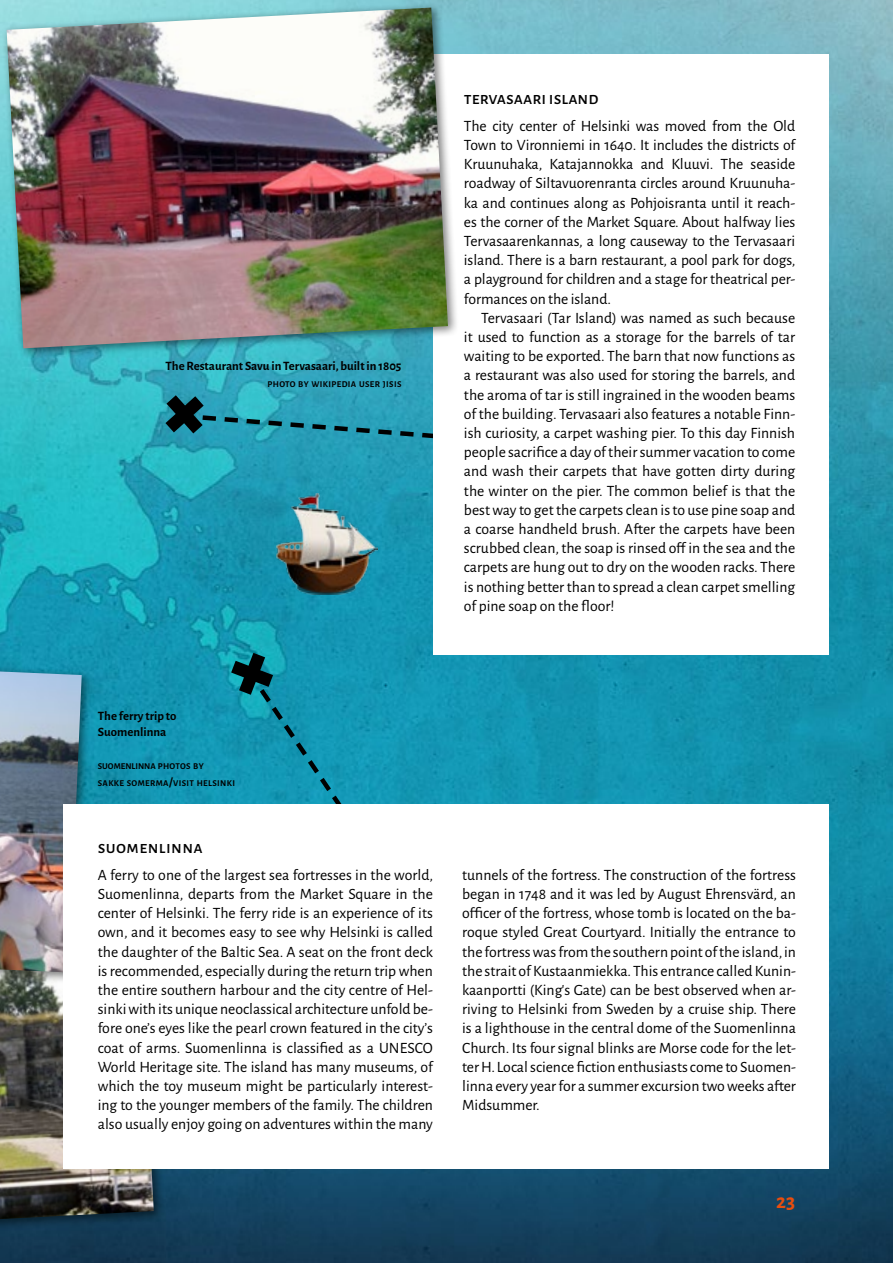
<style>
.page{position:relative;width:893px;height:1263px;background:#fff}
.page>*{position:absolute;margin:0;border:0;box-sizing:border-box;transform-origin:0 0}
.t1{font:700 21px "Alegreya Sans SC";color:#e94e0f}
.t2{font:500 18px "Alegreya Sans SC";letter-spacing:-.005em;color:#000}
.t3{font:500 18px "Alegreya Sans SC";letter-spacing:.02em;color:#000}
.t4{font:15.75px/19.2px "Alegreya Sans";color:#000;text-align:justify}
.t5{font:700 12.75px/16.5px "Alegreya Sans";color:#000}
.t6{font:700 8.85px/16.5px "Alegreya Sans";letter-spacing:.045em;color:#000}
.s1{font-size:12.75px}
</style>
<div class="page">
<img style="left:0;top:0;width:893px;height:1263px">
<svg style="left:231px;top:653px;width:128px;height:151px;background:#128ea9"></svg>
<svg style="left:165px;top:395px;width:268px;height:56px;background:#2592a7"></svg>
<div style="left:433px;top:54px;width:396px;height:601px;background:#fff"></div>
<img style="left:276px;top:494px;width:101px;height:101px">
<div style="left:2px;top:3px;width:457px;height:357px;background:#000;opacity:.5"></div>
<img style="left:7px;top:8px;width:441px;height:340px">
<div style="left:0;top:909px;width:165px;height:336px;background:#000;opacity:.5"></div>
<img style="left:0;top:983px;width:154px;height:236px">
<div style="left:0;top:652px;width:92px;height:331px;background:#000;opacity:.5"></div>
<img style="left:0;top:671px;width:82px;height:301px">
<div style="left:64px;top:804px;width:765px;height:365px;background:#fff"></div>
<p class="t5" style="left:165px;top:357px;width:238px">The Restaurant Savu in Tervasaari, built in 1805</p>
<p class="t6" style="left:268px;top:375px;width:135px">PHOTO BY WIKIPEDIA USER JISIS</p>
<p class="t5" style="left:98px;top:706px;width:80px">The ferry trip to<br>Suomenlinna</p>
<p class="t6" style="left:98px;top:757px;width:139px">SUOMENLINNA PHOTOS BY<br>SAKKE SOMERMA<span class="s1">/</span>VISIT HELSINKI</p>
<p class="t2" style="left:464px;top:86px;width:136px">tervasaari island</p>
<p class="t4" style="left:464px;top:115px;width:333px">The city center of Helsinki was moved from the Old Town to Vironniemi in 1640. It includes the districts of Kruunuhaka, Katajannokka and Kluuvi. The seaside roadway of Siltavuorenranta circles around Kruunuha&shy;ka and continues along as Pohjoisranta until it reach&shy;es the corner of the Market Square. About halfway lies Tervasaarenkannas, a long causeway to the Tervasaari island. There is a barn restaurant, a pool park for dogs, a playground for children and a stage for theatrical per&shy;formances on the island.</p>
<p class="t4" style="left:464px;top:307px;width:333px;text-indent:17px">Tervasaari (Tar Island) was named as such because it used to function as a storage for the barrels of tar waiting to be exported. The barn that now functions as a restaurant was also used for storing the barrels, and the aroma of tar is still ingrained in the wooden beams of the building. Tervasaari also features a notable Finn&shy;ish curiosity, a carpet washing pier. To this day Finnish people sacrifice a day of their summer vacation to come and wash their carpets that have gotten dirty during the winter on the pier. The common belief is that the best way to get the carpets clean is to use pine soap and a coarse handheld brush. After the carpets have been scrubbed clean, the soap is rinsed off in the sea and the carpets are hung out to dry on the wooden racks. There is nothing better than to spread a clean carpet smelling of pine soap on the floor!</p>
<p class="t3" style="left:98px;top:835px;width:107px">suomenlinna</p>
<p class="t4" style="left:98px;top:864px;width:337px">A ferry to one of the largest sea fortresses in the world, Suomenlinna, departs from the Market Square in the center of Helsinki. The ferry ride is an experience of its own, and it becomes easy to see why Helsinki is called the daughter of the Baltic Sea. A seat on the front deck is recommended, especially during the return trip when the entire southern harbour and the city centre of Hel&shy;sinki with its unique neoclassical architecture unfold be&shy;fore one’s eyes like the pearl crown featured in the city’s coat of arms. Suomenlinna is classified as a UNESCO World Heritage site. The island has many museums, of which the toy museum might be particularly interest&shy;ing to the younger members of the family. The children also usually enjoy going on adventures within the many</p>
<p class="t4" style="left:462px;top:864px;width:335px">tunnels of the fortress. The construction of the fortress began in 1748 and it was led by August Ehrensvärd, an officer of the fortress, whose tomb is located on the ba&shy;roque styled Great Courtyard. Initially the entrance to the fortress was from the southern point of the island, in the strait of Kustaanmiekka. This entrance called Kunin&shy;kaanportti (King’s Gate) can be best observed when ar&shy;riving to Helsinki from Sweden by a cruise ship. There is a lighthouse in the central dome of the Suomenlinna Church. Its four signal blinks are Morse code for the let&shy;ter H. Local science fiction enthusiasts come to Suomen&shy;linna every year for a summer excursion two weeks after Midsummer.</p>
<h1 class="t1" style="left:776px;top:1186px;width:21px">23</h1>
</div>
